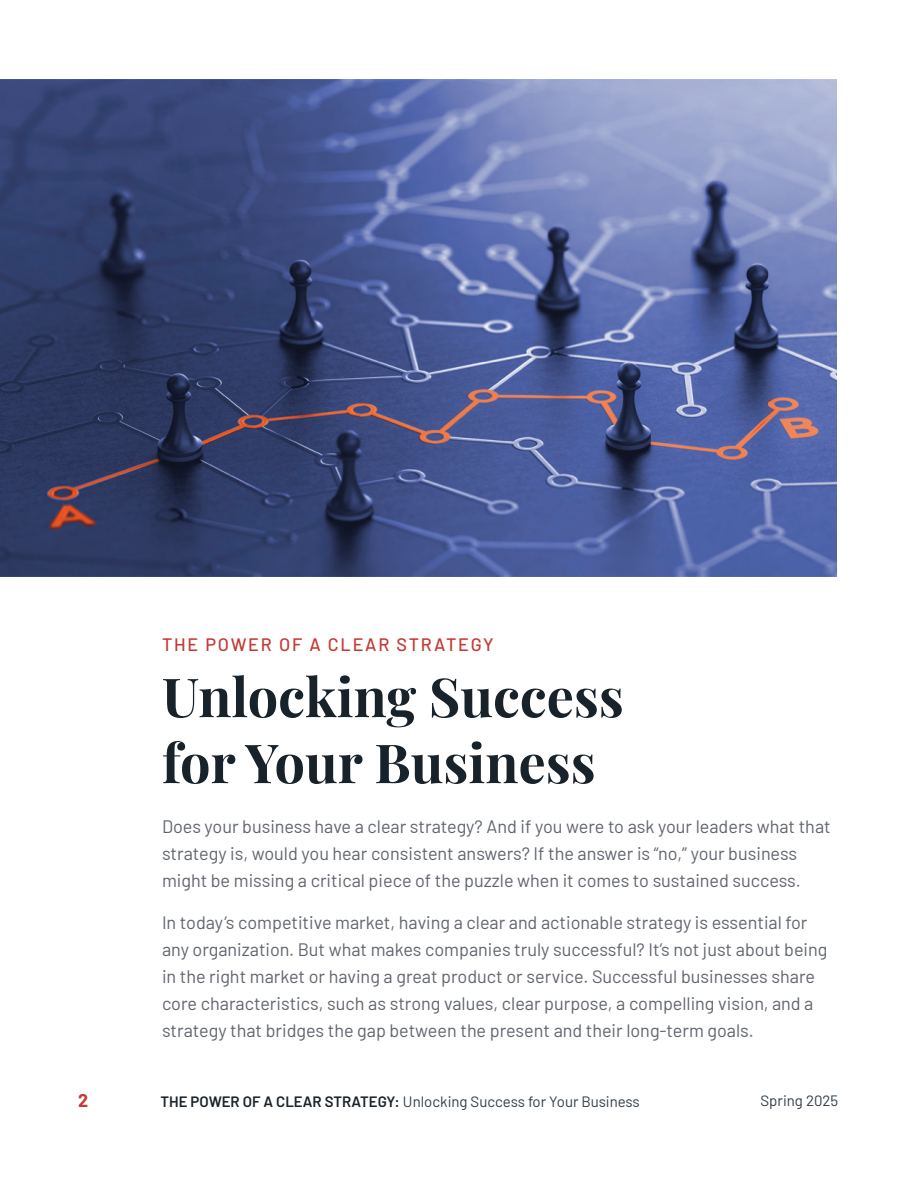
<style>
.page{position:relative;width:918px;height:1188px;background:#fff}
.page>*{position:absolute;margin:0;border:0;box-sizing:border-box;transform-origin:0 0}
.t1{font:700 54px/66px "Playfair Display";color:#17222a}
.t2{font:18px/27px "Barlow";color:#60646d}
.t3{font:500 18px "Barlow";letter-spacing:.1em;color:#c33a32}
.t4{font:700 18px "Barlow";color:#c33a32}
.t5{font:15px "Barlow";color:#303d48}
.s1{font-weight:600;color:#17222a}
</style>
<div class="page">
<img style="left:0;top:80px;width:837px;height:496px">
<p class="t3" style="left:162px;top:632px;width:333px">THE POWER OF A CLEAR STRATEGY</p>
<h1 class="t1" style="left:162px;top:659px;width:463px">Unlocking Success for Your Business</h1>
<p class="t2" style="left:162px;top:811px;width:670px">Does your business have a clear strategy? And if you were to ask your leaders what that strategy is, would you hear consistent answers? If the answer is “no,” your business might be missing a critical piece of the puzzle when it comes to sustained success.</p>
<p class="t2" style="left:162px;top:907px;width:667px">In today’s competitive market, having a clear and actionable strategy is essential for any organization. But what makes companies truly successful? It’s not just about being in the right market or having a great product or service. Successful businesses share core characteristics, such as strong values, clear purpose, a compelling vision, and a strategy that bridges the gap between the present and their long-term goals.</p>
<p class="t4" style="left:78px;top:1087px;width:12px">2</p>
<p class="t5" style="left:160px;top:1091px;width:481px"><span class="s1">THE POWER OF A CLEAR STRATEGY:</span> Unlocking Success for Your Business</p>
<p class="t5" style="left:761px;top:1089px;width:79px">Spring 2025</p>
</div>
